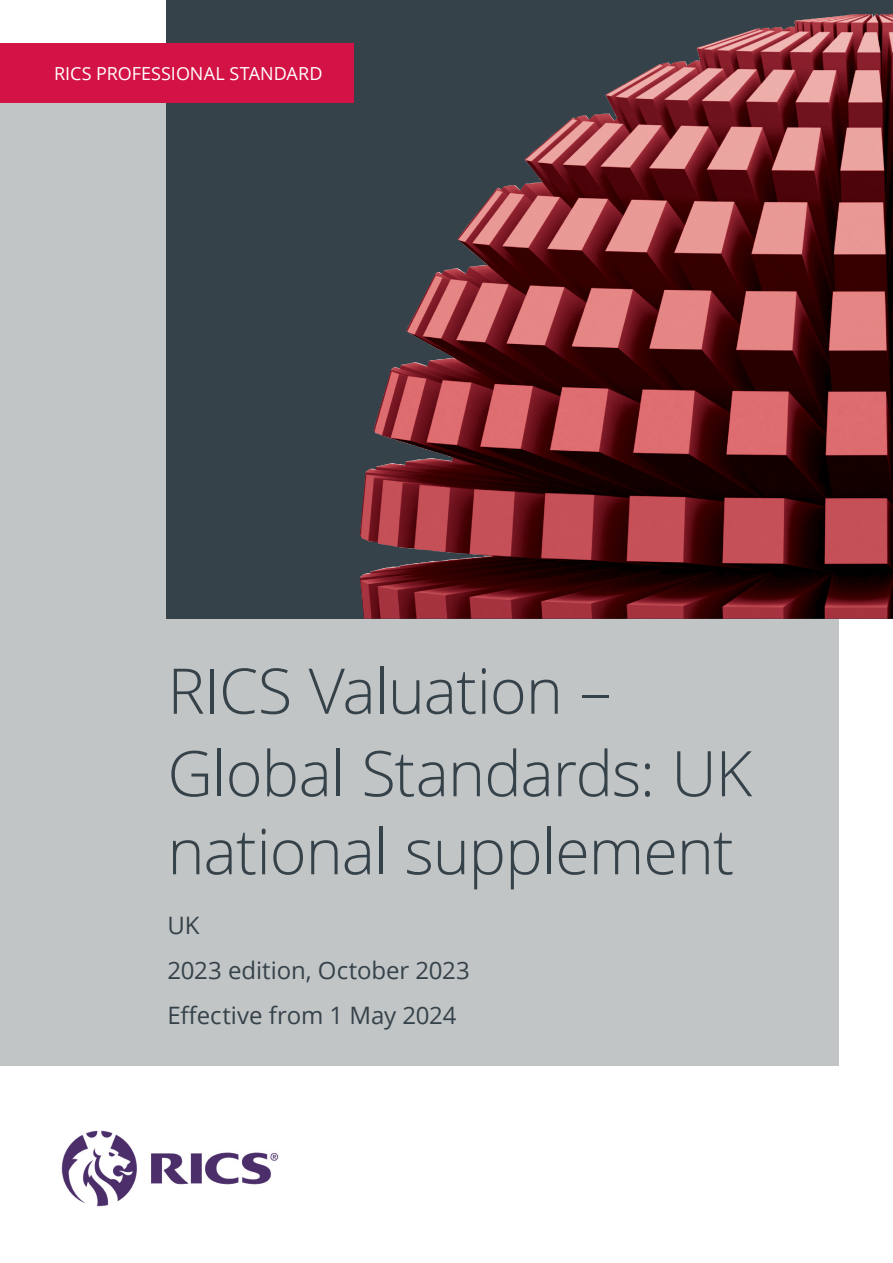
<style>
.page{position:relative;width:893px;height:1263px;background:#fff}
.page>*{position:absolute;margin:0;border:0;box-sizing:border-box;transform-origin:0 0}
.t1{font:300 63px/80.2px "Open Sans";letter-spacing:-.015em;color:#36424a}
.t2{font:24px/45px "Open Sans";letter-spacing:-.005em;color:#36424a}
.t3{font:18px "Open Sans";letter-spacing:.005em;color:#fff}
</style>
<div class="page">
<div style="left:0;top:84px;width:839px;height:981px;background:#c1c5c6"></div>
<svg style="left:167px;top:0;width:726px;height:619px;background:#5c373c"></svg>
<img style="left:572px;top:14px;width:313px;height:106px">
<img style="left:61px;top:1130px;width:218px;height:77px">
<div style="left:0;top:43px;width:353px;height:60px;background:#d31245"></div>
<p class="t3" style="left:54px;top:61px;width:270px">RICS PROFESSIONAL STANDARD</p>
<p class="t1" style="left:167px;top:649px;width:586px">RICS Valuation –<br>Global Standards: UK national supplement</p>
<p class="t2" style="left:167px;top:902px;width:304px">UK<br>2023 edition, October 2023<br>Effective from 1 May 2024</p>
</div>
